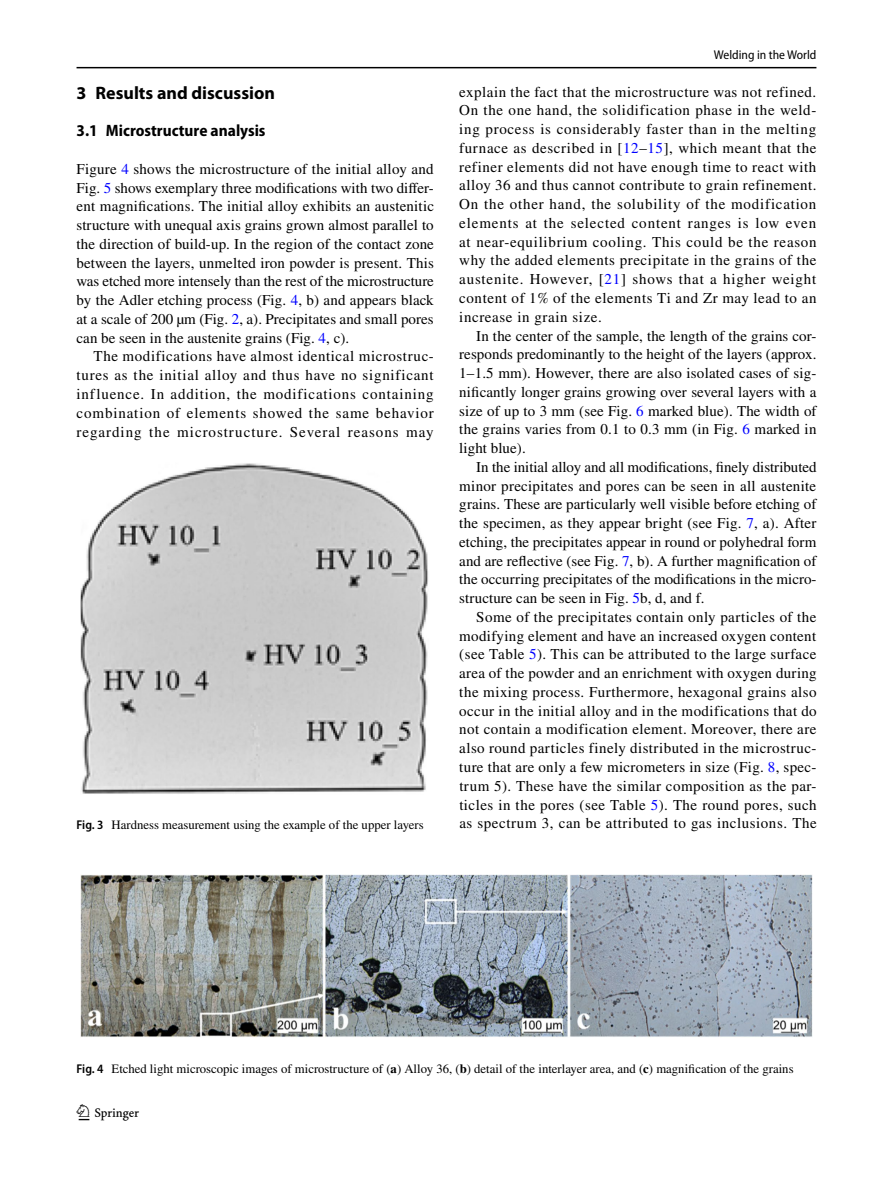
<style>
.page{position:relative;width:893px;height:1187px;background:#fff}
.page>*{position:absolute;margin:0;border:0;box-sizing:border-box;transform-origin:0 0}
.t1{font:22.5px "Springnew Regular 2";color:#000}
.t2{font:700 18px "Myriad Pro";color:#000}
.t3{font:700 semi-condensed 16.5px "Myriad Pro";color:#000}
.t4{font:15px/18.8px "STIX";letter-spacing:.03em;color:#000;text-align:justify}
.t5{font:12.75px "STIX";color:#000}
.t6{font:semi-condensed 12.75px "Myriad Pro";color:#000}
.s1{color:#00f}
.s2{font-family:"Myriad Pro";font-weight:600;font-stretch:semi-condensed}
.s3{font-weight:700}
</style>
<div class="page">
<hr style="left:77px;top:67px;width:739px;height:1px;background:#000">
<img style="left:81px;top:463px;width:347px;height:331px">
<img style="left:81px;top:874px;width:731px;height:163px">
<p class="t2" style="left:77px;top:81px;width:200px">3 Results and discussion</p>
<p class="t3" style="left:77px;top:122px;width:191px">3.1 Microstructure analysis</p>
<p class="t4" style="left:77px;top:160px;width:359px">Figure <span class="s1">4</span> shows the microstructure of the initial alloy and Fig. <span class="s1">5</span> shows exemplary three modifications with two differ&shy;ent magnifications. The initial alloy exhibits an austenitic structure with unequal axis grains grown almost parallel to the direction of build-up. In the region of the contact zone between the layers, unmelted iron powder is present. This was etched more intensely than the rest of the microstructure by the Adler etching process (Fig. <span class="s1">4</span>, b) and appears black at a scale of 200 µm (Fig. <span class="s1">2</span>, a). Precipitates and small pores can be seen in the austenite grains (Fig. <span class="s1">4</span>, c).</p>
<p class="t4" style="left:77px;top:348px;width:359px;text-indent:17px">The modifications have almost identical microstruc&shy;tures as the initial alloy and thus have no significant influence. In addition, the modifications containing combination of elements showed the same behavior regarding the microstructure. Several reasons may</p>
<p class="t6" style="left:714px;top:48px;width:104px">Welding in the World</p>
<p class="t4" style="left:459px;top:83px;width:359px">explain the fact that the microstructure was not refined.<br>On the one hand, the solidification phase in the weld&shy;ing process is considerably faster than in the melting furnace as described in [<span class="s1">12</span>–<span class="s1">15</span>], which meant that the refiner elements did not have enough time to react with alloy 36 and thus cannot contribute to grain refinement.<br>On the other hand, the solubility of the modification elements at the selected content ranges is low even at near-equilibrium cooling. This could be the reason why the added elements precipitate in the grains of the austenite. However, [<span class="s1">21</span>] shows that a higher weight content of 1% of the elements Ti and Zr may lead to an increase in grain size.</p>
<p class="t4" style="left:459px;top:327px;width:359px;text-indent:17px">In the center of the sample, the length of the grains cor&shy;responds predominantly to the height of the layers (approx.<br>1–1.5 mm). However, there are also isolated cases of sig&shy;nificantly longer grains growing over several layers with a size of up to 3 mm (see Fig. <span class="s1">6</span> marked blue). The width of the grains varies from 0.1 to 0.3 mm (in Fig. <span class="s1">6</span> marked in light blue).</p>
<p class="t4" style="left:459px;top:458px;width:359px;text-indent:17px">In the initial alloy and all modifications, finely distributed minor precipitates and pores can be seen in all austenite grains. These are particularly well visible before etching of the specimen, as they appear bright (see Fig. <span class="s1">7</span>, a). After etching, the precipitates appear in round or polyhedral form and are reflective (see Fig. <span class="s1">7</span>, b). A further magnification of the occurring precipitates of the modifications in the micro&shy;structure can be seen in Fig. <span class="s1">5</span>b, d, and f.</p>
<p class="t4" style="left:459px;top:608px;width:359px;text-indent:17px">Some of the precipitates contain only particles of the modifying element and have an increased oxygen content (see Table <span class="s1">5</span>). This can be attributed to the large surface area of the powder and an enrichment with oxygen during the mixing process. Furthermore, hexagonal grains also occur in the initial alloy and in the modifications that do not contain a modification element. Moreover, there are also round particles finely distributed in the microstruc&shy;ture that are only a few micrometers in size (Fig. <span class="s1">8</span>, spec&shy;trum 5). These have the similar composition as the par&shy;ticles in the pores (see Table <span class="s1">5</span>). The round pores, such</p>
<p class="t5" style="left:77px;top:816px;width:349px"><span class="s2">Fig. 3</span> Hardness measurement using the example of the upper layers</p>
<p class="t4" style="left:459px;top:814px;width:359px">as spectrum 3, can be attributed to gas inclusions. The</p>
<p class="t5" style="left:77px;top:1059px;width:719px"><span class="s2">Fig. 4</span> Etched light microscopic images of microstructure of (<span class="s3">a</span>) Alloy 36, (<span class="s3">b</span>) detail of the interlayer area, and (<span class="s3">c</span>) magnification of the grains</p>
<h1 class="t1" style="left:79px;top:1104px;width:62px">1 3</h1>
</div>
